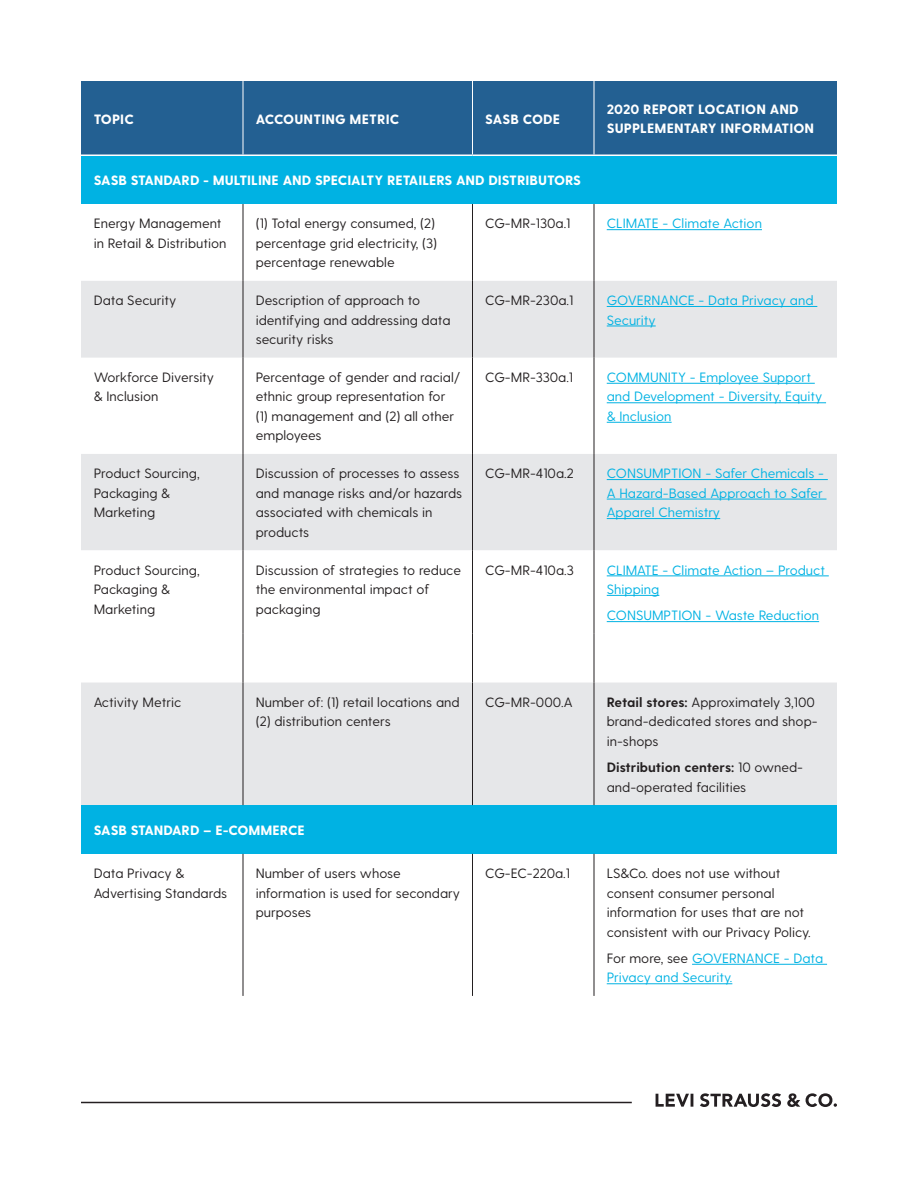
<style>
.page{position:relative;width:918px;height:1188px;background:#fff}
.page>*{position:absolute;margin:0;border:0;box-sizing:border-box;transform-origin:0 0}
.t1{font:13.5px/19.5px "Greycliff CF";color:#231f20}
.t2{font:13.5px/19.5px "Greycliff CF";color:#00b2e3}
.t3{font:800 13.5px/19.5px "Greycliff CF";color:#fff}
.s1{font-weight:700}
.s2{color:#231f20}
</style>
<div class="page">
<svg style="left:656px;top:1093px;width:181px;height:14px"></svg>
<hr style="left:81px;top:1102px;width:551px;height:1px;background:#241f21">
<div style="left:81px;top:81px;width:756px;height:73px;background:#236092"></div>
<div style="left:81px;top:155px;width:756px;height:49px;background:#00b2e3"></div>
<svg style="left:81px;top:281px;width:756px;height:524px;fill:#e6e7e9"></svg>
<div style="left:81px;top:805px;width:756px;height:49px;background:#00b2e3"></div>
<hr style="left:243px;top:81px;width:1px;height:73px;background:#fff">
<hr style="left:472px;top:81px;width:1px;height:73px;background:#fff">
<hr style="left:594px;top:81px;width:1px;height:73px;background:#fff">
<hr style="left:81px;top:154px;width:162px;height:2px;background:#fff">
<hr style="left:243px;top:154px;width:229px;height:2px;background:#fff">
<hr style="left:472px;top:154px;width:122px;height:2px;background:#fff">
<hr style="left:594px;top:154px;width:243px;height:2px;background:#fff">
<hr style="left:243px;top:204px;width:1px;height:77px;background:#231f20">
<hr style="left:472px;top:204px;width:1px;height:77px;background:#231f20">
<hr style="left:594px;top:204px;width:1px;height:77px;background:#231f20">
<hr style="left:243px;top:281px;width:1px;height:77px;background:#231f20">
<hr style="left:472px;top:281px;width:1px;height:77px;background:#231f20">
<hr style="left:594px;top:281px;width:1px;height:77px;background:#231f20">
<hr style="left:243px;top:358px;width:1px;height:96px;background:#231f20">
<hr style="left:472px;top:358px;width:1px;height:96px;background:#231f20">
<hr style="left:594px;top:358px;width:1px;height:96px;background:#231f20">
<hr style="left:243px;top:454px;width:1px;height:96px;background:#231f20">
<hr style="left:472px;top:454px;width:1px;height:96px;background:#231f20">
<hr style="left:594px;top:454px;width:1px;height:96px;background:#231f20">
<hr style="left:243px;top:550px;width:1px;height:84px;background:#231f20">
<hr style="left:472px;top:550px;width:1px;height:84px;background:#231f20">
<hr style="left:594px;top:550px;width:1px;height:84px;background:#231f20">
<hr style="left:243px;top:634px;width:1px;height:49px;background:#231f20">
<hr style="left:472px;top:634px;width:1px;height:49px;background:#231f20">
<hr style="left:594px;top:634px;width:1px;height:49px;background:#231f20">
<hr style="left:243px;top:683px;width:1px;height:122px;background:#231f20">
<hr style="left:472px;top:683px;width:1px;height:122px;background:#231f20">
<hr style="left:594px;top:683px;width:1px;height:122px;background:#231f20">
<hr style="left:243px;top:854px;width:1px;height:142px;background:#231f20">
<hr style="left:472px;top:854px;width:1px;height:142px;background:#231f20">
<hr style="left:594px;top:854px;width:1px;height:142px;background:#231f20">
<hr style="left:607px;top:229px;width:155px;height:1px;background:#00b2e3">
<hr style="left:607px;top:306px;width:210px;height:1px;background:#00b2e3">
<hr style="left:607px;top:326px;width:49px;height:1px;background:#00b2e3">
<hr style="left:607px;top:383px;width:208px;height:1px;background:#00b2e3">
<hr style="left:607px;top:402px;width:219px;height:1px;background:#00b2e3">
<hr style="left:607px;top:422px;width:65px;height:1px;background:#00b2e3">
<hr style="left:607px;top:479px;width:221px;height:1px;background:#00b2e3">
<hr style="left:607px;top:499px;width:220px;height:1px;background:#00b2e3">
<hr style="left:607px;top:518px;width:113px;height:1px;background:#00b2e3">
<hr style="left:607px;top:576px;width:222px;height:1px;background:#00b2e3">
<hr style="left:607px;top:595px;width:52px;height:1px;background:#00b2e3">
<hr style="left:607px;top:621px;width:212px;height:1px;background:#00b2e3">
<hr style="left:692px;top:964px;width:135px;height:1px;background:#00b2e3">
<hr style="left:607px;top:983px;width:125px;height:1px;background:#00b2e3">
<p class="t3" style="left:94px;top:110px;width:42px">TOPIC</p>
<p class="t3" style="left:256px;top:110px;width:145px">ACCOUNTING METRIC</p>
<p class="t3" style="left:485px;top:110px;width:76px">SASB CODE</p>
<p class="t3" style="left:607px;top:100px;width:209px">2020 REPORT LOCATION AND<br>SUPPLEMENTARY INFORMATION</p>
<p class="t3" style="left:94px;top:171px;width:489px">SASB STANDARD - MULTILINE AND SPECIALTY RETAILERS AND DISTRIBUTORS</p>
<p class="t1" style="left:94px;top:214px;width:134px">Energy Management in Retail &amp; Distribution</p>
<p class="t1" style="left:256px;top:214px;width:183px">(1) Total energy consumed, (2) percentage grid electricity, (3) percentage renewable</p>
<p class="t1" style="left:485px;top:214px;width:87px">CG-MR-130a.1</p>
<p class="t2" style="left:607px;top:214px;width:157px">CLIMATE - Climate Action</p>
<p class="t1" style="left:94px;top:291px;width:84px">Data Security</p>
<p class="t1" style="left:256px;top:291px;width:196px">Description of approach to identifying and addressing data security risks</p>
<p class="t1" style="left:485px;top:291px;width:90px">CG-MR-230a.1</p>
<p class="t2" style="left:607px;top:291px;width:208px">GOVERNANCE - Data Privacy and<br>Security</p>
<p class="t1" style="left:94px;top:368px;width:122px">Workforce Diversity &amp; Inclusion</p>
<p class="t1" style="left:256px;top:368px;width:206px">Percentage of gender and racial/ ethnic group representation for (1) management and (2) all other employees</p>
<p class="t1" style="left:485px;top:368px;width:89px">CG-MR-330a.1</p>
<p class="t2" style="left:607px;top:368px;width:217px">COMMUNITY - Employee Support and Development - Diversity, Equity &amp; Inclusion</p>
<p class="t1" style="left:94px;top:464px;width:107px">Product Sourcing,<br>Packaging &amp;<br>Marketing</p>
<p class="t1" style="left:256px;top:464px;width:208px">Discussion of processes to assess and manage risks and/or hazards associated with chemicals in products</p>
<p class="t1" style="left:485px;top:464px;width:90px">CG-MR-410a.2</p>
<p class="t2" style="left:607px;top:464px;width:219px;text-align:justify">CONSUMPTION - Safer Chemicals - A Hazard-Based Approach to Safer Apparel Chemistry</p>
<p class="t1" style="left:94px;top:560px;width:107px">Product Sourcing,<br>Packaging &amp;<br>Marketing</p>
<p class="t1" style="left:256px;top:560px;width:207px">Discussion of strategies to reduce the environmental impact of packaging</p>
<p class="t1" style="left:485px;top:560px;width:90px">CG-MR-410a.3</p>
<p class="t2" style="left:607px;top:560px;width:220px">CLIMATE - Climate Action – Product<br>Shipping</p>
<p class="t2" style="left:607px;top:606px;width:214px">CONSUMPTION - Waste Reduction</p>
<p class="t1" style="left:94px;top:693px;width:89px">Activity Metric</p>
<p class="t1" style="left:256px;top:693px;width:205px">Number of: (1) retail locations and (2) distribution centers</p>
<p class="t1" style="left:485px;top:693px;width:89px">CG-MR-000.A</p>
<p class="t1" style="left:607px;top:693px;width:212px"><span class="s1">Retail stores:</span> Approximately 3,100 brand-dedicated stores and shop&shy;in-shops</p>
<p class="t1" style="left:607px;top:758px;width:198px"><span class="s1">Distribution centers:</span> 10 owned&shy;and-operated facilities</p>
<p class="t3" style="left:94px;top:821px;width:213px">SASB STANDARD – E-COMMERCE</p>
<p class="t1" style="left:94px;top:864px;width:135px">Data Privacy &amp;<br>Advertising Standards</p>
<p class="t1" style="left:256px;top:864px;width:206px">Number of users whose information is used for secondary purposes</p>
<p class="t1" style="left:485px;top:864px;width:86px">CG-EC-220a.1</p>
<p class="t1" style="left:607px;top:864px;width:205px">LS&amp;Co. does not use without consent consumer personal information for uses that are not consistent with our Privacy Policy.</p>
<p class="t2" style="left:607px;top:949px;width:218px"><span class="s2">For more, see</span> GOVERNANCE - Data<br>Privacy and Security.</p>
</div>
